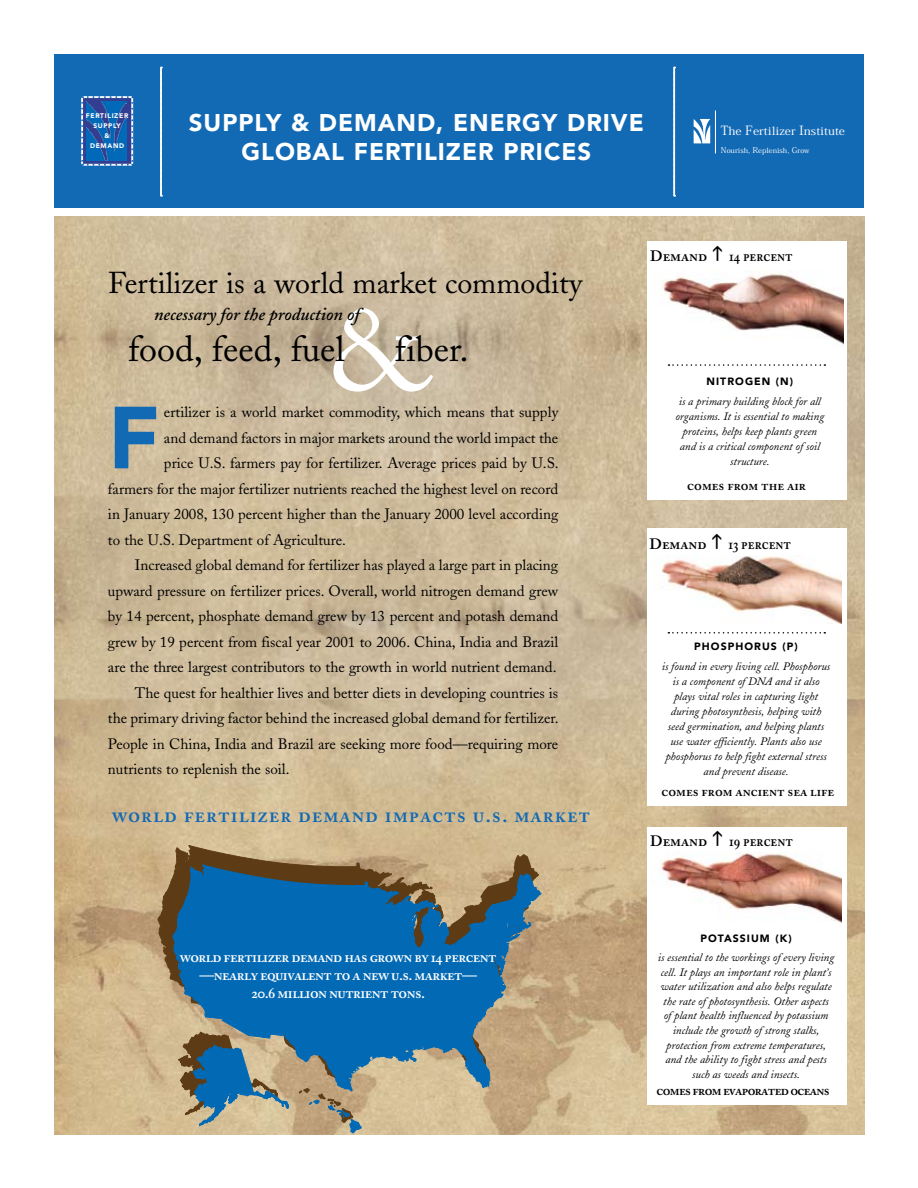
<style>
.page{position:relative;width:918px;height:1188px;background:#fff}
.page>*{position:absolute;margin:0;border:0;box-sizing:border-box;transform-origin:0 0}
.t1{font:115.5px "Adobe Caslon";color:#fff}
.t2{font:900 87px "Avenir";color:#1269b4}
.t3{font:36px "Adobe Caslon";color:#000}
.t4{font:30px "Adobe Caslon";color:#000}
.t5{font:900 24px/28.8px "Avenir";letter-spacing:.04em;color:#fff;text-align:center}
.t6{font:21px "Adobe Caslon Semibold SC";letter-spacing:.045em;color:#1269b4}
.t7{font:18px "Adobe Caslon Semibold Italic Os F";color:#000}
.t8{font:15px "Adobe Caslon";color:#000}
.t9{font:15px/18px "Adobe Caslon Semibold SC";letter-spacing:-.035em;color:#fff;text-align:center}
.t10{font:15px "Adobe Caslon Semibold SC";color:#000;scale:.9 1}
.t11{font:15px "Adobe Caslon Semibold SC";color:#000}
.t12{font:13.95px "Bodoni";color:#fff}
.t13{font:13.5px "Adobe Caslon Semibold SC";color:#000}
.t14{font:13.5px "Adobe Caslon Semibold SC";letter-spacing:-.05em;color:#000}
.t15{font:11.25px/15px "Adobe Caslon Italic Os F";color:#000;text-align:center}
.t16{font:900 10.5px "Avenir";letter-spacing:.1em;color:#000}
.t17{font:8.7px "Bodoni";color:#fff}
.t18{font:900 6.6px/9.8px "Avenir";letter-spacing:.1em;color:#fff;text-align:center}
</style>
<div class="page">
<img style="left:54px;top:216px;width:810px;height:918px">
<div style="left:54px;top:54px;width:810px;height:153px;background:#1269b4"></div>
<svg style="left:673px;top:67px;width:2px;height:130px"></svg>
<div style="left:647px;top:241px;width:200px;height:259px;background:#fff"></div>
<svg style="left:668px;top:364px;width:157px;height:2px"></svg>
<img style="left:661px;top:273px;width:183px;height:72px">
<div style="left:647px;top:528px;width:200px;height:278px;background:#fff"></div>
<svg style="left:668px;top:632px;width:157px;height:2px"></svg>
<div style="left:648px;top:827px;width:199px;height:278px;background:#fff"></div>
<img style="left:661px;top:556px;width:181px;height:67px">
<svg style="left:694px;top:119px;width:16px;height:24px"></svg>
<hr style="left:715px;top:111px;width:1px;height:42px;background:#fff">
<svg style="left:81px;top:96px;width:52px;height:70px"></svg>
<svg style="left:86px;top:101px;width:42px;height:60px"></svg>
<svg style="left:160px;top:67px;width:2px;height:130px"></svg>
<img style="left:659px;top:853px;width:182px;height:70px">
<svg style="left:158px;top:844px;width:384px;height:289px;background:#6d878e"></svg>
<div style="left:198px;top:922px;width:84px;height:75px;background:#0269b4"></div>
<div style="left:304px;top:936px;width:78px;height:103px;background:#0269b4"></div>
<svg style="left:126px;top:101px;width:1px;height:59px"></svg>
<img style="left:86px;top:101px;width:40px;height:59px">
<p class="t18" style="left:86px;top:111px;width:44px">FERTILIZER<br>SUPPLY<br>&amp;<br>DEMAND</p>
<h3 class="t5" style="left:189px;top:108px;width:457px">SUPPLY &amp; DEMAND, ENERGY DRIVE<br>GLOBAL FERTILIZER PRICES</h3>
<p class="t12" style="left:721px;top:121px;width:126px">The Fertilizer Institute</p>
<p class="t17" style="left:721px;top:145px;width:90px">Nourish, Replenish, Grow</p>
<p class="t11" style="left:650px;top:247px;width:59px">Demand</p>
<p class="t10" style="left:729px;top:247px;width:72px">14 percent</p>
<h3 class="t4" style="left:108px;top:265px;width:476px">Fertilizer is a world market commodity</h3>
<p class="t7" style="left:154px;top:304px;width:207px">necessary for the production of</p>
<h3 class="t3" style="left:128px;top:327px;width:218px">food, feed, fuel</h3>
<h3 class="t3" style="left:395px;top:327px;width:75px">fiber.</h3>
<h1 class="t1" style="left:329px;top:283px;width:97px">&amp;</h1>
<h2 class="t2" style="left:108px;top:385px;width:53px">F</h2>
<p class="t8" style="left:164px;top:403px;width:396px">ertilizer is a world market commodity, which means that supply</p>
<p class="t8" style="left:164px;top:429px;width:396px">and demand factors in major markets around the world impact the</p>
<p class="t8" style="left:164px;top:454px;width:396px">price U.S. farmers pay for fertilizer. Average prices paid by U.S.</p>
<p class="t8" style="left:108px;top:480px;width:452px">farmers for the major fertilizer nutrients reached the highest level on record</p>
<p class="t8" style="left:108px;top:505px;width:452px">in January 2008, 130 percent higher than the January 2000 level according</p>
<p class="t8" style="left:108px;top:531px;width:240px">to the U.S. Department of Agriculture.</p>
<p class="t8" style="left:135px;top:556px;width:425px">Increased global demand for fertilizer has played a large part in placing</p>
<p class="t8" style="left:108px;top:582px;width:452px">upward pressure on fertilizer prices. Overall, world nitrogen demand grew</p>
<p class="t8" style="left:108px;top:607px;width:452px">by 14 percent, phosphate demand grew by 13 percent and potash demand</p>
<p class="t8" style="left:108px;top:633px;width:452px">grew by 19 percent from fiscal year 2001 to 2006. China, India and Brazil</p>
<p class="t8" style="left:108px;top:658px;width:450px">are the three largest contributors to the growth in world nutrient demand.</p>
<p class="t8" style="left:135px;top:684px;width:425px">The quest for healthier lives and better diets in developing countries is</p>
<p class="t8" style="left:108px;top:709px;width:452px">the primary driving factor behind the increased global demand for fertilizer.</p>
<p class="t8" style="left:108px;top:735px;width:452px">People in China, India and Brazil are seeking more food—requiring more</p>
<p class="t8" style="left:108px;top:760px;width:183px">nutrients to replenish the soil.</p>
<h3 class="t6" style="left:112px;top:802px;width:480px">world fertilizer demand impacts u.s. market</h3>
<p class="t9" style="left:180px;top:948px;width:318px">world fertilizer demand has grown by 14 percent —nearly equivalent to a new u.s. market—<br>20.6 million nutrient tons.</p>
<p class="t16" style="left:707px;top:375px;width:88px">NITROGEN (N)</p>
<p class="t15" style="left:676px;top:394px;width:150px">is a primary building block for all organisms. It is essential to making proteins, helps keep plants green and is a critical component of soil structure.</p>
<p class="t13" style="left:687px;top:477px;width:120px">comes from the air</p>
<p class="t11" style="left:650px;top:535px;width:59px">Demand</p>
<p class="t10" style="left:728px;top:535px;width:71px">13 percent</p>
<p class="t16" style="left:694px;top:640px;width:105px">PHOSPHORUS (P)</p>
<p class="t15" style="left:662px;top:659px;width:170px">is found in every living cell. Phosphorus is a component of DNA and it also plays vital roles in capturing light during photosynthesis, helping with seed germination, and helping plants use water efficiently. Plants also use phosphorus to help fight external stress and prevent disease.</p>
<p class="t13" style="left:662px;top:784px;width:174px">comes from ancient sea life</p>
<p class="t11" style="left:650px;top:832px;width:59px">Demand</p>
<p class="t10" style="left:729px;top:832px;width:73px">19 percent</p>
<p class="t16" style="left:700px;top:932px;width:93px">POTASS IUM (K)</p>
<p class="t15" style="left:658px;top:950px;width:178px">is essential to the workings of every living cell. It plays an important role in plant’s water utilization and also helps regulate the rate of photosynthesis. Other aspects<br>of plant health influenced by potassium include the growth of strong stalks, protection from extreme temperatures, and the ability to fight stress and pests such as weeds and insects.</p>
<p class="t14" style="left:657px;top:1082px;width:175px">comes from evaporated oceans</p>
</div>
